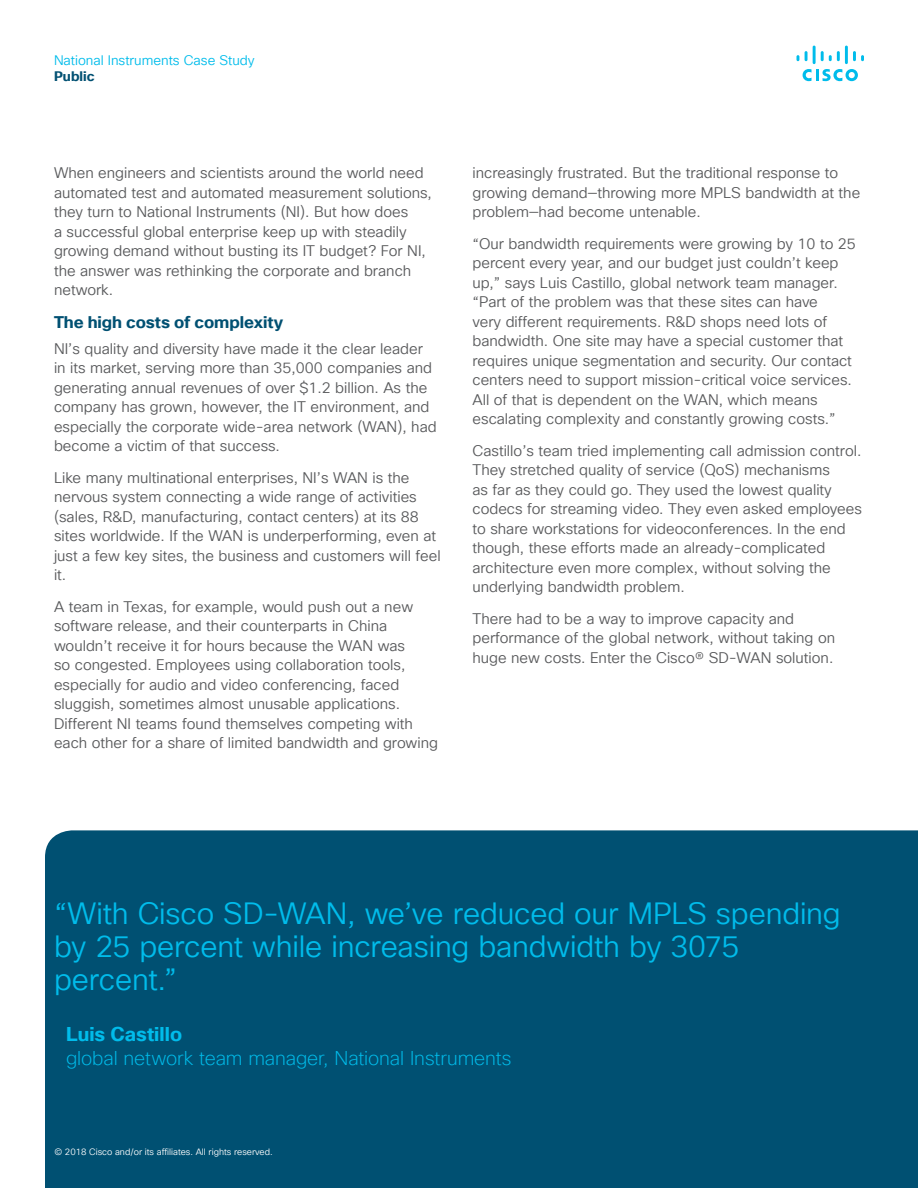
<style>
.page{position:relative;width:918px;height:1188px;background:#fff}
.page>*{position:absolute;margin:0;border:0;box-sizing:border-box;transform-origin:0 0}
.t1{font:30px/33px "Cisco Sans TT Light";letter-spacing:-.005em;color:#00bceb}
.t2{font:200 19.5px "Cisco Sans TT";letter-spacing:-.005em;color:#00bcea}
.t3{font:700 19.5px "Cisco Sans TT";letter-spacing:.005em;color:#00bceb}
.t4{font:700 16.5px "Cisco Sans TT";letter-spacing:-.005em;color:#005072}
.t5{font:15px/19.5px "Cisco Sans TT Light";color:#58595b}
.t6{font:13.5px "Cisco Sans TT Light";color:#00bceb}
.t7{font:700 13.5px "Cisco Sans TT";color:#005072}
.t8{font:9px "Cisco Sans TT Light";color:#fff}
</style>
<div class="page">
<svg style="left:803px;top:69px;width:55px;height:12px"></svg>
<svg style="left:797px;top:55px;width:2px;height:6px"></svg>
<svg style="left:805px;top:51px;width:3px;height:10px"></svg>
<hr style="left:813px;top:46px;width:3px;height:18px;background:#00bceb">
<svg style="left:821px;top:51px;width:19px;height:10px"></svg>
<hr style="left:845px;top:46px;width:3px;height:18px;background:#00bceb">
<svg style="left:853px;top:51px;width:11px;height:10px"></svg>
<div style="left:45px;top:830px;width:873px;height:358px;background:#005072"></div>
<p class="t6" style="left:54px;top:51px;width:202px">National Instruments Case Study</p>
<p class="t7" style="left:54px;top:67px;width:42px">Public</p>
<p class="t5" style="left:54px;top:164px;width:379px">When engineers and scientists around the world need automated test and automated measurement solutions, they turn to National Instruments (NI). But how does<br>a successful global enterprise keep up with steadily growing demand without busting its IT budget? For NI, the answer was rethinking the corporate and branch network.</p>
<p class="t4" style="left:54px;top:312px;width:231px">The high costs of complexity</p>
<p class="t5" style="left:54px;top:339px;width:384px">NI’s quality and diversity have made it the clear leader in its market, serving more than 35,000 companies and generating annual revenues of over $1.2 billion. As the company has grown, however, the IT environment, and especially the corporate wide-area network (WAN), had become a victim of that success.</p>
<p class="t5" style="left:54px;top:468px;width:388px">Like many multinational enterprises, NI’s WAN is the nervous system connecting a wide range of activities (sales, R&amp;D, manufacturing, contact centers) at its 88 sites worldwide. If the WAN is underperforming, even at just a few key sites, the business and customers will feel it.</p>
<p class="t5" style="left:54px;top:597px;width:385px">A team in Texas, for example, would push out a new software release, and their counterparts in China wouldn’t receive it for hours because the WAN was<br>so congested. Employees using collaboration tools, especially for audio and video conferencing, faced sluggish, sometimes almost unusable applications.<br>Different NI teams found themselves competing with each other for a share of limited bandwidth and growing</p>
<p class="t5" style="left:472px;top:164px;width:389px">increasingly frustrated. But the traditional response to growing demand—throwing more MPLS bandwidth at the problem—had become untenable.</p>
<p class="t5" style="left:472px;top:234px;width:385px">“Our bandwidth requirements were growing by 10 to 25 percent every year, and our budget just couldn’t keep up,” says Luis Castillo, global network team manager. “Part of the problem was that these sites can have<br>very different requirements. R&amp;D shops need lots of bandwidth. One site may have a special customer that requires unique segmentation and security. Our contact centers need to support mission-critical voice services.<br>All of that is dependent on the WAN, which means escalating complexity and constantly growing costs.”</p>
<p class="t5" style="left:472px;top:441px;width:391px">Castillo’s team tried implementing call admission control.<br>They stretched quality of service (QoS) mechanisms<br>as far as they could go. They used the lowest quality codecs for streaming video. They even asked employees to share workstations for videoconferences. In the end though, these efforts made an already-complicated architecture even more complex, without solving the underlying bandwidth problem.</p>
<p class="t5" style="left:472px;top:609px;width:364px">There had to be a way to improve capacity and performance of the global network, without taking on huge new costs. Enter the Cisco® SD-WAN solution.</p>
<h1 class="t1" style="left:54px;top:898px;width:788px">“With Cisco SD-WAN, we’ve reduced our MPLS spending by 25 percent while increasing bandwidth by 3075 percent.”</h1>
<h2 class="t3" style="left:66px;top:1021px;width:118px">Luis Castillo</h2>
<h2 class="t2" style="left:66px;top:1045px;width:447px">global network team manager, National Instruments</h2>
<p class="t8" style="left:54px;top:1146px;width:220px">© 2018 Cisco and/or its affiliates. All rights reserved.</p>
</div>
